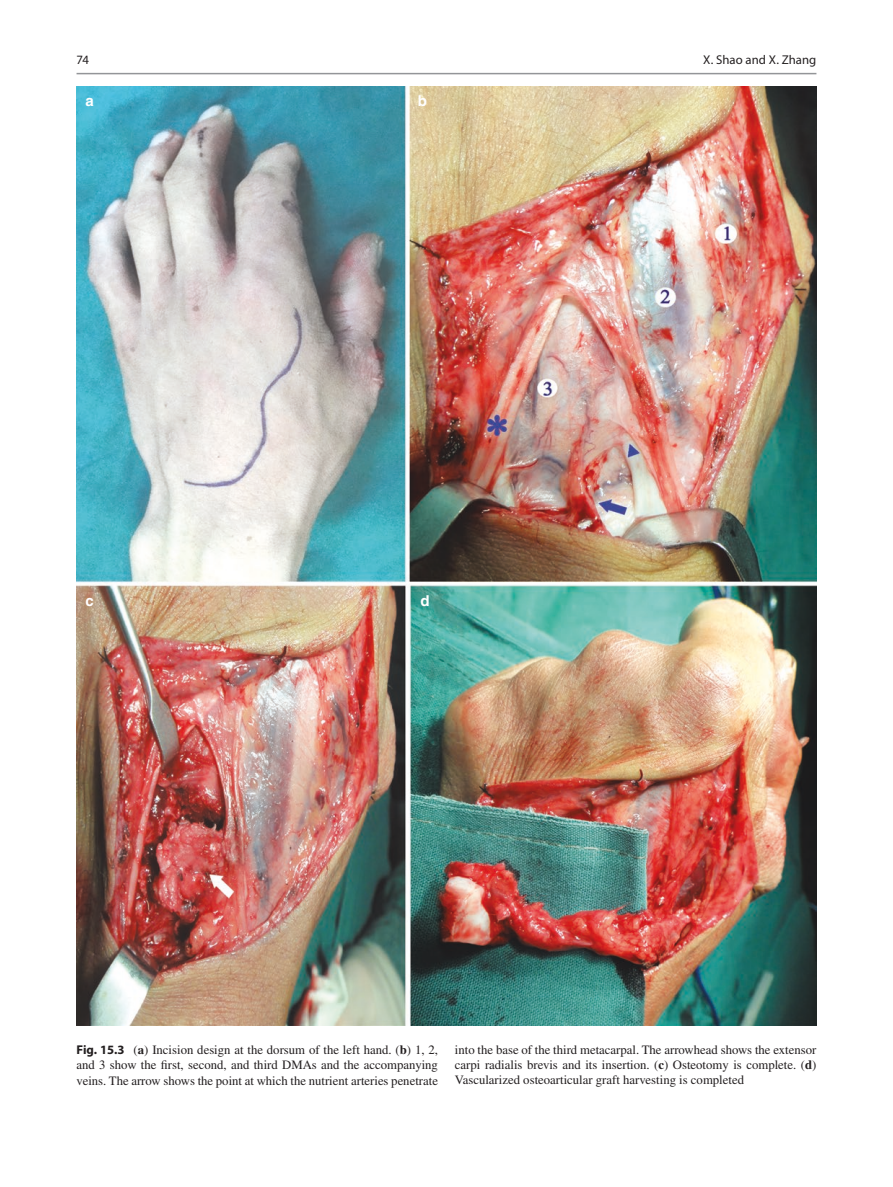
<style>
.page{position:relative;width:893px;height:1187px;background:#fff}
.page>*{position:absolute;margin:0;border:0;box-sizing:border-box;transform-origin:0 0}
.t1{font:15px "Helvetica Bold 2";color:#fff}
.t2{font:12.75px/15px "Times LT Std";color:#231f20;text-align:justify}
.t3{font:12.75px "Myriad Pro Regular 2";letter-spacing:.005em;color:#231f20}
.t4{font:12.75px "Myriad Pro";color:#231f20}
.s1{font-family:"Myriad Pro";font-weight:700}
.s2{font-weight:700}
</style>
<div class="page">
<img style="left:77px;top:87px;width:739px;height:938px">
<hr style="left:77px;top:73px;width:739px;height:1px;background:#939598">
<p class="t4" style="left:77px;top:52px;width:14px">74</p>
<p class="t1" style="left:86px;top:91px;width:10px">a</p>
<p class="t1" style="left:418px;top:91px;width:11px">b</p>
<p class="t1" style="left:86px;top:592px;width:10px">c</p>
<p class="t1" style="left:420px;top:592px;width:11px">d</p>
<p class="t3" style="left:703px;top:52px;width:115px">X. Shao and X. Zhang</p>
<p class="t2" style="left:77px;top:1042px;width:363px"><span class="s1">Fig. 15.3</span> (<span class="s2">a</span>) Incision design at the dorsum of the left hand. (<span class="s2">b</span>) 1, 2, and 3 show the first, second, and third DMAs and the accompanying veins. The arrow shows the point at which the nutrient arteries penetrate</p>
<p class="t2" style="left:455px;top:1041px;width:363px">into the base of the third metacarpal. The arrowhead shows the extensor carpi radialis brevis and its insertion. (<span class="s2">c</span>) Osteotomy is complete. (<span class="s2">d</span>)<br>Vascularized osteoarticular graft harvesting is completed</p>
</div>
